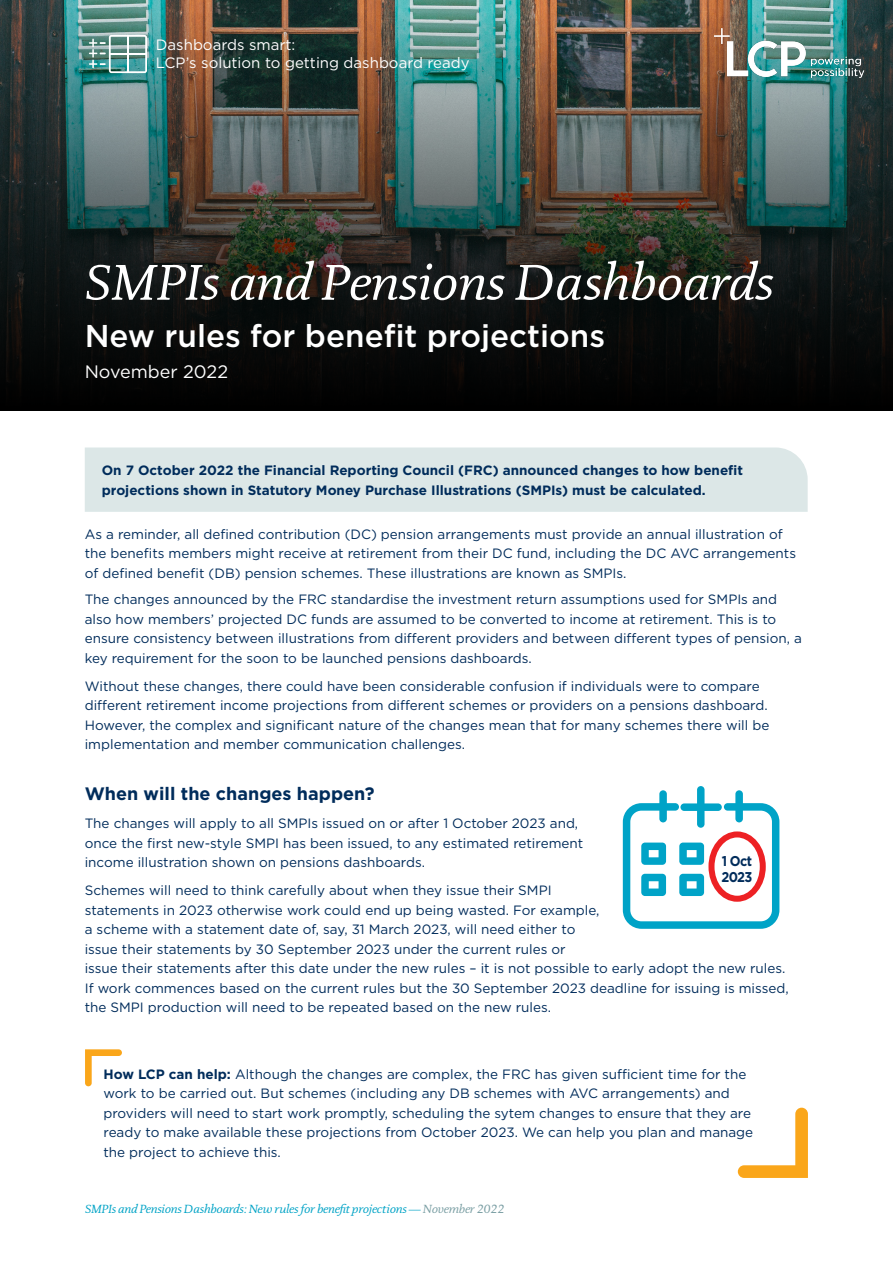
<style>
.page{position:relative;width:893px;height:1263px;background:#fff}
.page>*{position:absolute;margin:0;border:0;box-sizing:border-box;transform-origin:0 0}
.t1{font:italic 51px "DTL Documenta TOT";letter-spacing:-.01em;color:#fff}
.t2{font:500 31.5px "Gotham";color:#fff}
.t3{font:700 18px "Gotham";color:#002c5b}
.t4{font:18px "Gotham";color:#fff}
.t5{font:15px/18px "Gotham";color:#fff}
.t6{font:700 14.1px/15.8px "Gotham";letter-spacing:-.05em;color:#002c5b;scale:.9 1}
.t7{font:13.5px/19.5px "Gotham";color:#002c5b}
.t8{font:700 13.5px/19.5px "Gotham";color:#002c5b}
.t9{font:italic 12px "DTL Documenta TOT";letter-spacing:-.02em;color:#00a3c6}
.s1{font-weight:700}
.s2{color:#7b9fa4}
</style>
<div class="page">
<img style="left:0;top:0;width:893px;height:13px">
<img style="left:0;top:13px;width:893px;height:398px">
<img style="left:692px;top:7px;width:194px;height:90px">
<div style="left:85px;top:447px;width:723px;height:65px;background:#dce7e7"></div>
<svg style="left:85px;top:1049px;width:37px;height:37px"></svg>
<svg style="left:738px;top:1108px;width:70px;height:70px"></svg>
<svg style="left:623px;top:786px;width:156px;height:143px"></svg>
<div style="left:708px;top:831px;width:58px;height:71px;border:6px solid #ed2124;border-radius:50%"></div>
<svg style="left:89px;top:35px;width:58px;height:38px;background:#75a49f"></svg>
<p class="t5" style="left:156px;top:36px;width:315px">Dashboards smart:<br>LCP’s solution to getting dashboard ready</p>
<h1 class="t1" style="left:85px;top:252px;width:691px">SMPIs and Pensions Dashboards</h1>
<h2 class="t2" style="left:85px;top:315px;width:522px">New rules for benefit projections</h2>
<h3 class="t4" style="left:85px;top:360px;width:145px">November 2022</h3>
<p class="t8" style="left:102px;top:461px;width:643px">On 7 October 2022 the Financial Reporting Council (FRC) announced changes to how benefit projections shown in Statutory Money Purchase Illustrations (SMPIs) must be calculated.</p>
<p class="t7" style="left:85px;top:524px;width:713px">As a reminder, all defined contribution (DC) pension arrangements must provide an annual illustration of the benefits members might receive at retirement from their DC fund, including the DC AVC arrangements of defined benefit (DB) pension schemes. These illustrations are known as SMPIs.</p>
<p class="t7" style="left:85px;top:589px;width:719px">The changes announced by the FRC standardise the investment return assumptions used for SMPIs and also how members’ projected DC funds are assumed to be converted to income at retirement. This is to ensure consistency between illustrations from different providers and between different types of pension, a key requirement for the soon to be launched pensions dashboards.</p>
<p class="t7" style="left:85px;top:676px;width:686px">Without these changes, there could have been considerable confusion if individuals were to compare different retirement income projections from different schemes or providers on a pensions dashboard.<br>However, the complex and significant nature of the changes mean that for many schemes there will be implementation and member communication challenges.</p>
<h3 class="t3" style="left:85px;top:782px;width:291px">When will the changes happen?</h3>
<p class="t7" style="left:85px;top:814px;width:500px">The changes will apply to all SMPIs issued on or after 1 October 2023 and, once the first new-style SMPI has been issued, to any estimated retirement income illustration shown on pensions dashboards.</p>
<p class="t7" style="left:85px;top:881px;width:705px">Schemes will need to think carefully about when they issue their SMPI<br>statements in 2023 otherwise work could end up being wasted. For example,<br>a scheme with a statement date of, say, 31 March 2023, will need either to<br>issue their statements by 30 September 2023 under the current rules or<br>issue their statements after this date under the new rules – it is not possible to early adopt the new rules.<br>If work commences based on the current rules but the 30 September 2023 deadline for issuing is missed, the SMPI production will need to be repeated based on the new rules.</p>
<p class="t6" style="left:721px;top:853px;width:36px">1 Oct<br>2023</p>
<p class="t7" style="left:103px;top:1064px;width:651px"><span class="s1">How LCP can help:</span> Although the changes are complex, the FRC has given sufficient time for the work to be carried out. But schemes (including any DB schemes with AVC arrangements) and providers will need to start work promptly, scheduling the sytem changes to ensure that they are ready to make available these projections from October 2023. We can help you plan and manage the project to achieve this.</p>
<p class="t9" style="left:85px;top:1201px;width:421px">SMPIs and Pensions Dashboards: New rules for benefit projections — <span class="s2">November 2022</span></p>
</div>
